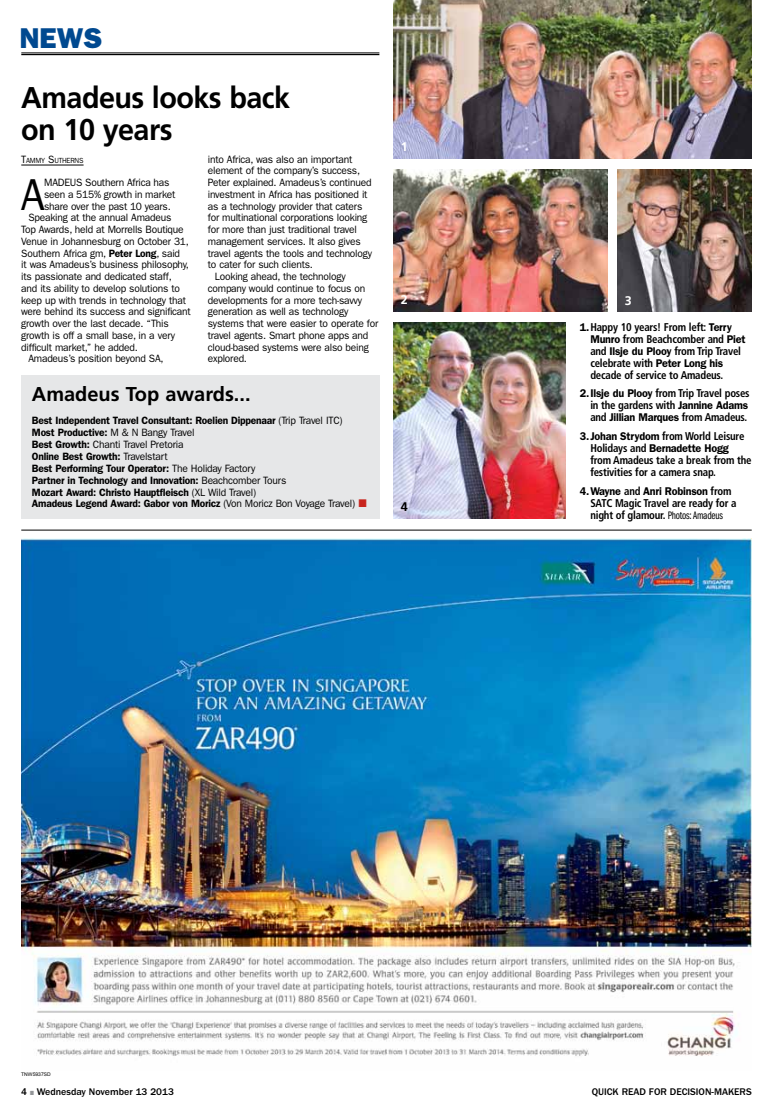
<style>
.page{position:relative;width:773px;height:1113px;background:#fff}
.page>*{position:absolute;margin:0;border:0;box-sizing:border-box;transform-origin:0 0}
.t1{font:44.88px "ITC Franklin Gothic Std";color:#000;scale:.96 1}
.t2{font:700 30px/32.5px "Frutiger LT Std";letter-spacing:-.02em;color:#000;scale:.96 1}
.t3{font:28.75px "ITC Franklin Gothic Std Hvy";color:#004990}
.t4{font:700 20px "Frutiger LT Std";color:#000}
.t5{font:700 12.5px "Frutiger LT Std";color:#fff}
.t6{font:700 12.5px "Frutiger LT Std";color:#000}
.t7{font:700 condensed 11.25px/11.9px "Frutiger LT Std";letter-spacing:-.02em;color:#000;scale:.96 1}
.t8{font:10.62px "ITC Franklin Gothic Std";letter-spacing:-.02em;color:#000;scale:.96 1}
.t9{font:600 10.62px/11.9px "ITC Franklin Gothic Std";letter-spacing:-.02em;color:#000;scale:.96 1}
.t10{font:500 10px "ITC Franklin Gothic Std";color:#000}
.t11{font:7.38px "ITC Franklin Gothic Std";letter-spacing:-.03em;color:#000;scale:.96 1}
.t12{font:5px "Arial";color:#000}
.s1{font-size:10.62px}
.s2{font-weight:400}
.s3{font-weight:600}
.s4{font-family:"ITC Franklin Gothic Std";font-weight:600;font-stretch:normal}
.s5{font-family:"ITC Franklin Gothic Std Bk Cp";font-weight:400;font-stretch:normal}
.s6{color:#939598}
</style>
<div class="page">
<hr style="left:21px;top:53px;width:358px;height:1px;background:#000">
<hr style="left:21px;top:54px;width:358px;height:1px;background:#000">
<hr style="left:21px;top:530px;width:730px;height:1px;background:#000">
<img style="left:21px;top:539px;width:730px;height:517px">
<hr style="left:21px;top:165px;width:63px;height:1px;background:#000">
<div style="left:21px;top:375px;width:358px;height:143px;background:#e6e7e8"></div>
<img style="left:393px;top:322px;width:172px;height:196px">
<img style="left:393px;top:0;width:358px;height:159px">
<img style="left:393px;top:169px;width:214px;height:143px">
<img style="left:617px;top:169px;width:134px;height:143px">
<h3 class="t3" style="left:19px;top:21px;width:84px">NEWS</h3>
<p class="t2" style="left:21px;top:81px;width:281px">Amadeus looks back on 10 years</p>
<p class="t11" style="left:21px;top:156px;width:66px"><span class="s1">T</span>AMMY <span class="s1">S</span>UTHERNS</p>
<p class="t1" style="left:21px;top:168px;width:27px">A</p>
<p class="t8" style="left:44px;top:176px;width:132px">MADEUS Southern Africa has</p>
<p class="t8" style="left:208px;top:153px;width:152px">into Africa, was also an important</p>
<p class="t8" style="left:208px;top:165px;width:160px">element of the company’s success,</p>
<p class="t8" style="left:208px;top:176px;width:172px">Peter explained. Amadeus’s continued</p>
<p class="t8" style="left:208px;top:188px;width:168px">investment in Africa has positioned it</p>
<p class="t8" style="left:208px;top:200px;width:162px">as a technology provider that caters</p>
<p class="t8" style="left:208px;top:212px;width:168px">for multinational corporations looking</p>
<p class="t8" style="left:208px;top:223px;width:157px">for more than just traditional travel</p>
<p class="t8" style="left:208px;top:235px;width:161px">management services. It also gives</p>
<p class="t8" style="left:208px;top:247px;width:173px">travel agents the tools and technology</p>
<p class="t8" style="left:208px;top:259px;width:111px">to cater for such clients.</p>
<p class="t8" style="left:215px;top:270px;width:138px">Looking ahead, the technology</p>
<p class="t8" style="left:208px;top:282px;width:165px">company would continue to focus on</p>
<p class="t8" style="left:208px;top:294px;width:162px">developments for a more tech-savvy</p>
<p class="t8" style="left:208px;top:306px;width:148px">generation as well as technology</p>
<p class="t8" style="left:208px;top:317px;width:179px">systems that were easier to operate for</p>
<p class="t8" style="left:208px;top:329px;width:169px">travel agents. Smart phone apps and</p>
<p class="t8" style="left:208px;top:341px;width:169px">cloud-based systems were also being</p>
<p class="t8" style="left:208px;top:353px;width:42px">explored.</p>
<p class="t4" style="left:32px;top:383px;width:220px">Amadeus Top awards...</p>
<p class="t9" style="left:32px;top:415px;width:338px">Best Independent Travel Consultant: Roelien Dippenaar <span class="s2">(Trip Travel ITC)<br></span>Most Productive: <span class="s2">M &amp; N Bangy Travel<br></span>Best Growth: <span class="s2">Chanti Travel Pretoria<br></span>Online Best Growth: <span class="s2">Travelstart<br></span>Best Performing Tour Operator: <span class="s2">The Holiday Factory<br></span>Partner in Technology and Innovation: <span class="s2">Beachcomber Tours<br></span>Mozart Award: Christo Hauptfleisch <span class="s2">(XL Wild Travel)<br></span>Amadeus Legend Award: Gabor von Moricz <span class="s2">(Von Moricz Bon Voyage Travel)</span></p>
<p class="t8" style="left:44px;top:188px;width:138px">seen a 515% growth in market</p>
<p class="t8" style="left:44px;top:200px;width:133px">share over the past 10 years.</p>
<p class="t8" style="left:28px;top:212px;width:150px">Speaking at the annual Amadeus</p>
<p class="t8" style="left:21px;top:223px;width:171px">Top Awards, held at Morrells Boutique</p>
<p class="t8" style="left:21px;top:235px;width:176px">Venue in Johannesburg on October 31,</p>
<p class="t8" style="left:21px;top:247px;width:167px">Southern Africa gm, <span class="s3">Peter Long</span>, said</p>
<p class="t8" style="left:21px;top:259px;width:176px">it was Amadeus’s business philosophy,</p>
<p class="t8" style="left:21px;top:270px;width:158px">its passionate and dedicated staff,</p>
<p class="t8" style="left:21px;top:282px;width:167px">and its ability to develop solutions to</p>
<p class="t8" style="left:21px;top:294px;width:173px">keep up with trends in technology that</p>
<p class="t8" style="left:21px;top:306px;width:178px">were behind its success and significant</p>
<p class="t8" style="left:21px;top:317px;width:155px">growth over the last decade. “This</p>
<p class="t8" style="left:21px;top:329px;width:162px">growth is off a small base, in a very</p>
<p class="t8" style="left:21px;top:341px;width:123px">difficult market,” he added.</p>
<p class="t8" style="left:28px;top:353px;width:142px">Amadeus’s position beyond SA,</p>
<p class="t5" style="left:400px;top:139px;width:8px">1</p>
<p class="t5" style="left:400px;top:292px;width:8px">2</p>
<p class="t5" style="left:625px;top:293px;width:8px">3</p>
<p class="t6" style="left:400px;top:499px;width:8px">4</p>
<p class="t7" style="left:590px;top:321px;width:163px;text-indent:-11px"><span class="s4">1.</span>Happy 10 years! From left: <span class="s4">Terry<br>Munro</span> from Beachcomber and <span class="s4">Piet </span>and <span class="s4">Ilsje du Plooy</span> from Trip Travel celebrate with <span class="s4">Peter Long his </span>decade of service to Amadeus.</p>
<p class="t7" style="left:590px;top:388px;width:167px;text-indent:-11px"><span class="s4">2.Ilsje du Plooy</span> from Trip Travel poses in the gardens with <span class="s4">Jannine Adams </span>and <span class="s4">Jillian Marques</span> from Amadeus.</p>
<p class="t7" style="left:590px;top:430px;width:169px;text-indent:-11px"><span class="s4">3. Johan Strydom</span> from World Leisure<br>Holidays and <span class="s4">Bernadette Hogg </span>from Amadeus take a break from the festivities for a camera snap.</p>
<p class="t7" style="left:590px;top:485px;width:154px;text-indent:-11px"><span class="s4">4.Wayne</span> and <span class="s4">Anri Robinson</span> from<br>SATC Magic Travel are ready for a night of glamour. <span class="s5">Photos: Amadeus</span></p>
<p class="t12" style="left:21px;top:1070px;width:31px">TNW5937SD</p>
<p class="t10" style="left:21px;top:1086px;width:154px">4 <span class="s6">■</span> Wednesday November 13 2013</p>
<p class="t10" style="left:591px;top:1086px;width:161px">QUICK READ FOR DECISION-MAKERS</p>
</div>
